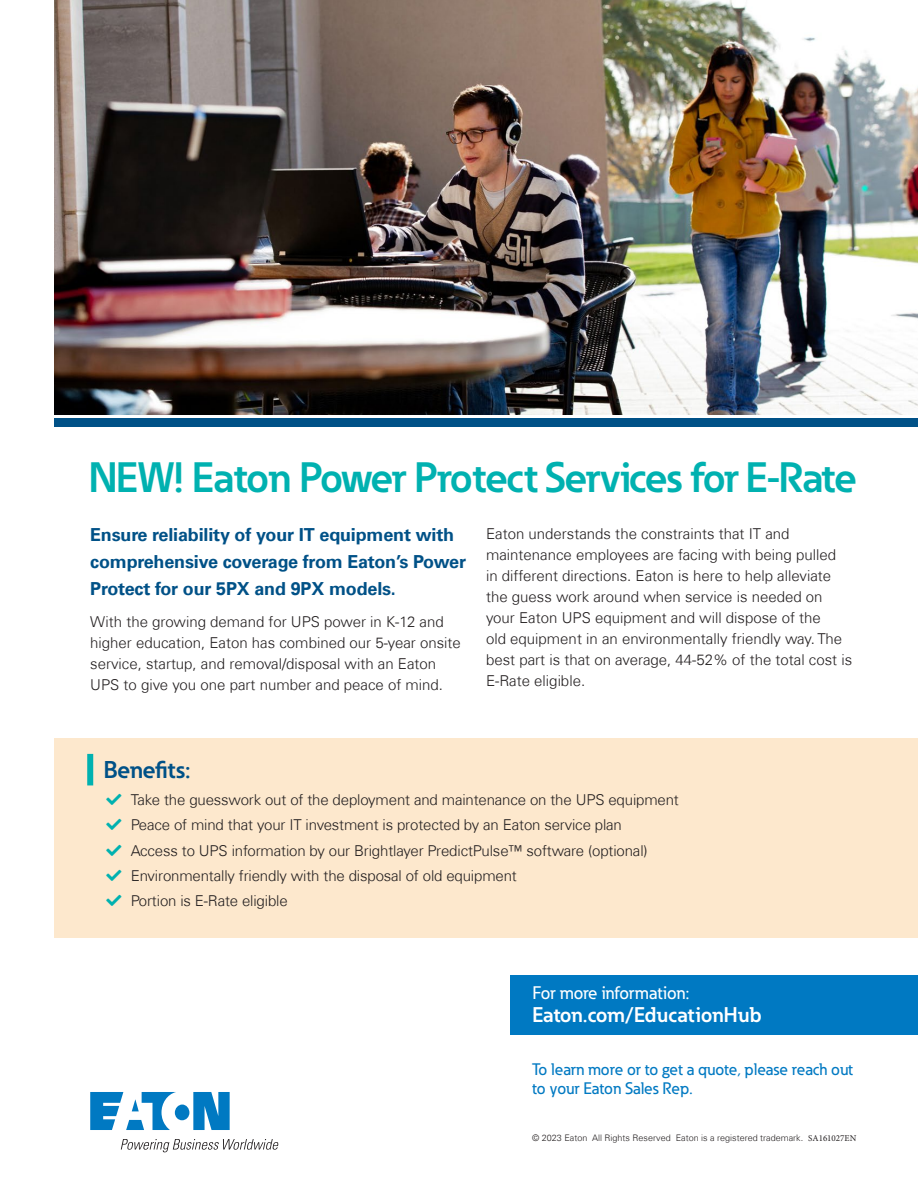
<style>
.page{position:relative;width:918px;height:1188px;background:#fff}
.page>*{position:absolute;margin:0;border:0;box-sizing:border-box;transform-origin:0 0}
.t1{font:700 42px "Eaton";letter-spacing:-.03em;color:#00b1b0}
.t2{font:700 24px "Eaton";letter-spacing:-.01em;color:#005187}
.t3{font:700 21px "Eaton";color:#fff}
.t4{font:700 18px/27px "Univers Com 65";letter-spacing:-.01em;color:#005187}
.t5{font:500 18px "Eaton";color:#fff}
.t6{font:500 16.5px/18.8px "Eaton";color:#0079c2}
.t7{font:300 15px/21px "Univers Com 45";color:#231f20}
.t8{font:300 9px "Univers Com 45";color:#231f20}
.s1{font-family:"Minion Pro";font-weight:400}
</style>
<div class="page">
<img style="left:54px;top:0;width:864px;height:414px">
<div style="left:54px;top:419px;width:864px;height:8px;background:#005187"></div>
<svg style="left:90px;top:1092px;width:140px;height:38px"></svg>
<svg style="left:121px;top:1139px;width:157px;height:13px"></svg>
<div style="left:54px;top:738px;width:864px;height:200px;background:#fde8cd"></div>
<div style="left:87px;top:754px;width:6px;height:31px;background:#00b1b0"></div>
<div style="left:511px;top:975px;width:407px;height:59px;background:#0079c2"></div>
<p class="t1" style="left:89px;top:451px;width:770px">NEW! Eaton Power Protect Services for E-Rate</p>
<p class="t4" style="left:90px;top:522px;width:377px">Ensure reliability of your IT equipment with comprehensive coverage from Eaton’s Power<br>Protect for our 5PX and 9PX models.</p>
<p class="t7" style="left:90px;top:611px;width:372px">With the growing demand for UPS power in K-12 and higher education, Eaton has combined our 5-year onsite service, startup, and removal/disposal with an Eaton UPS to give you one part number and peace of mind.</p>
<p class="t7" style="left:486px;top:523px;width:368px">Eaton understands the constraints that IT and maintenance employees are facing with being pulled<br>in different directions. Eaton is here to help alleviate the guess work around when service is needed on your Eaton UPS equipment and will dispose of the<br>old equipment in an environmentally friendly way. The best part is that on average, 44-52% of the total cost is E-Rate eligible.</p>
<p class="t2" style="left:104px;top:754px;width:88px">Benefits:</p>
<p class="t7" style="left:131px;top:789px;width:550px">Take the guesswork out of the deployment and maintenance on the UPS equipment</p>
<p class="t7" style="left:131px;top:814px;width:493px">Peace of mind that your IT investment is protected by an Eaton service plan</p>
<p class="t7" style="left:131px;top:840px;width:518px">Access to UPS information by our Brightlayer PredictPulse™ software (optional)</p>
<p class="t7" style="left:131px;top:865px;width:388px">Environmentally friendly with the disposal of old equipment</p>
<p class="t7" style="left:131px;top:890px;width:159px">Portion is E-Rate eligible</p>
<p class="t5" style="left:532px;top:982px;width:158px">For more information:</p>
<p class="t3" style="left:532px;top:1001px;width:231px">Eaton.com/EducationHub</p>
<p class="t6" style="left:532px;top:1060px;width:322px">To learn more or to get a quote, please reach out to your Eaton Sales Rep.</p>
<p class="t8" style="left:532px;top:1132px;width:326px">© 2023 Eaton All Rights Reserved Eaton is a registered trademark. <span class="s1">SA161027EN</span></p>
</div>
